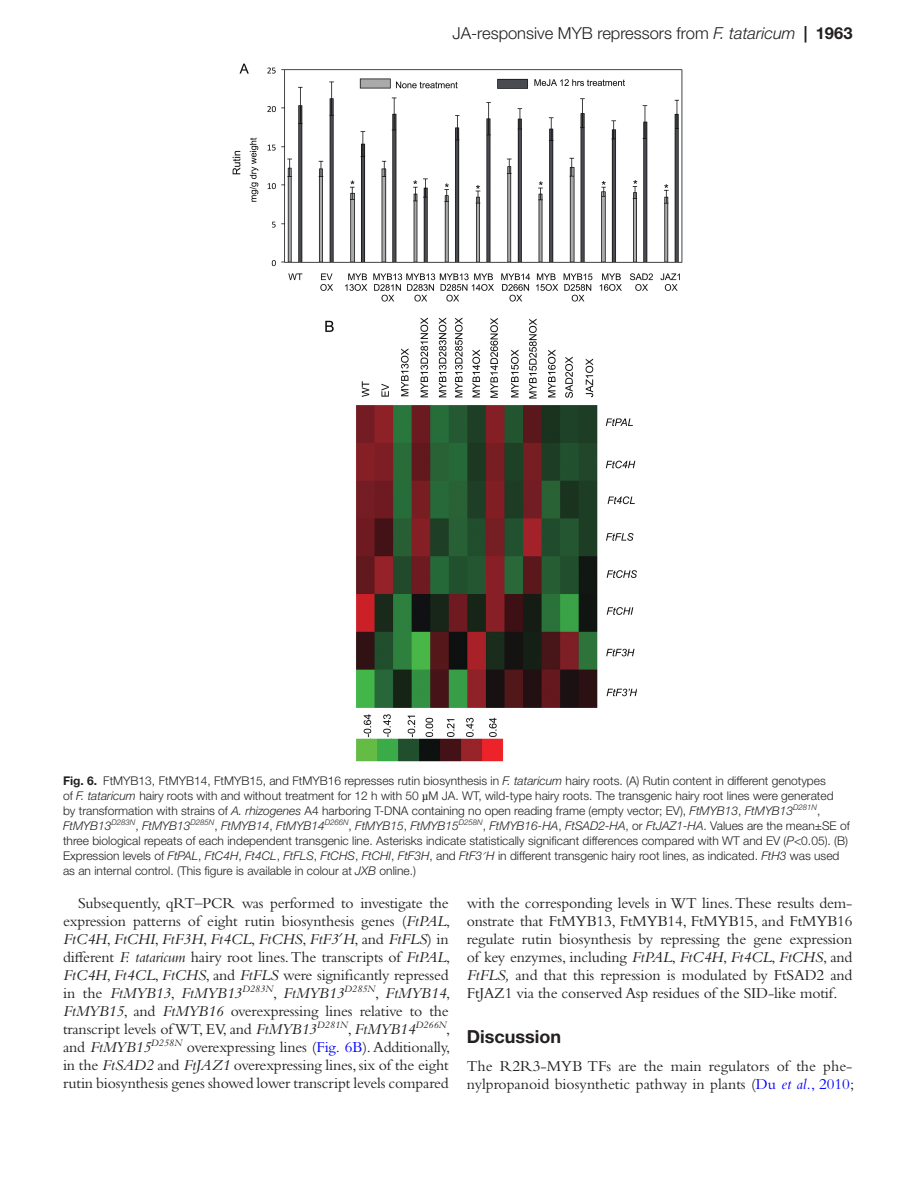
<style>
.page{position:relative;width:919px;height:1187px;background:#fff}
.page>*{position:absolute;margin:0;border:0;box-sizing:border-box;transform-origin:0 0}
.t1{font:700 18px "Helvetica Neue LT Std";color:#231f20}
.t2{font:300 16.5px "Helvetica Neue LT Std";color:#231f20}
.t3{font:15.75px/18px "Bembo Std";letter-spacing:-.01em;color:#231f20;text-align:justify}
.t4{font:300 12px/15px "Helvetica Neue LT Std";color:#231f20}
.s1{font-style:italic}
.s2{font-weight:700}
.s3{font-family:"Gandhari Unicode";font-weight:400}
.s4{font-family:"Gandhari Unicode";font-weight:400;font-style:italic}
.s5{font-family:"Gandhari Unicode"}
.s6{color:#00f}
.s7{font-style:italic;color:#00f}
</style>
<div class="page">
<img style="left:233px;top:63px;width:450px;height:698px">
<p class="t2" style="left:452px;top:23px;width:401px">JA-responsive MYB repressors from <span class="s1">F. tataricum</span> <span class="s2">| 1963</span></p>
<p class="t4" style="left:63px;top:773px;width:788px"><span class="s2">Fig. 6.</span> FtMYB13, FtMYB14, FtMYB15, and FtMYB16 represses rutin biosynthesis in <span class="s1">F. tataricum</span> hairy roots. (A) Rutin content in different genotypes<br>of <span class="s1">F. tataricum</span> hairy roots with and without treatment for 12 h with 50 <span class="s3">µ</span>M JA. WT, wild-type hairy roots. The transgenic hairy root lines were generated<br>by transformation with strains of <span class="s1">A. rhizogenes</span> A4 harboring T-DNA containing no open reading frame (empty vector; EV), <span class="s1">FtMYB13</span>, <span class="s1">FtMYB13</span><sup>D281N</sup>, <span class="s1">FtMYB13</span><sup>D283N</sup>, <span class="s1">FtMYB13</span><sup>D285N</sup>, <span class="s1">FtMYB14</span>, <span class="s1">FtMYB14</span><sup>D266N</sup>, <span class="s1">FtMYB15</span>, <span class="s1">FtMYB15</span><sup>D258N</sup>, <span class="s1">FtMYB16-HA</span>, <span class="s1">FtSAD2-HA</span>, or <span class="s1">FtJAZ1-HA</span>. Values are the mean±SE of three biological repeats of each independent transgenic line. Asterisks indicate statistically significant differences compared with WT and EV (<span class="s1">P</span>&lt;0.05). (B)<br>Expression levels of <span class="s1">FtPAL</span>, <span class="s1">FtC4H</span>, <span class="s1">Ft4CL</span>, <span class="s1">FtFLS</span>, <span class="s1">FtCHS</span>, <span class="s1">FtCHI</span>, <span class="s1">FtF3H</span>, and <span class="s1">FtF3</span><span class="s4">ʹ</span><span class="s1">H</span> in different transgenic hairy root lines, as indicated. <span class="s1">FtH3</span> was used as an internal control. (This figure is available in colour at <span class="s1">JXB</span> online.)</p>
<p class="t3" style="left:63px;top:894px;width:389px;text-indent:15px">Subsequently, qRT–PCR was performed to investigate the expression patterns of eight rutin biosynthesis genes (<span class="s1">FtPAL</span>, <span class="s1">FtC4H</span>, <span class="s1">FtCHI</span>, <span class="s1">FtF3H</span>, <span class="s1">Ft4CL</span>, <span class="s1">FtCHS</span>, <span class="s1">FtF3</span><span class="s5">ʹ</span><span class="s1">H</span>, and <span class="s1">FtFLS</span>) in different <span class="s1">F. tataricum</span> hairy root lines. The transcripts of <span class="s1">FtPAL</span>, <span class="s1">FtC4H</span>, <span class="s1">Ft4CL</span>, <span class="s1">FtCHS</span>, and <span class="s1">FtFLS</span> were significantly repressed in the <span class="s1">FtMYB13</span>, <span class="s1">FtMYB13</span><sup>D283N</sup>, <span class="s1">FtMYB13</span><sup>D285N</sup>, <span class="s1">FtMYB14</span>, <span class="s1">FtMYB15</span>, and <span class="s1">FtMYB16</span> overexpressing lines relative to the transcript levels of WT, EV, and <span class="s1">FtMYB13</span><sup>D281N</sup>, <span class="s1">FtMYB14</span><sup>D266N</sup>, and <span class="s1">FtMYB15</span><sup>D258N</sup> overexpressing lines (<span class="s6">Fig. 6B</span>). Additionally, in the <span class="s1">FtSAD2</span> and <span class="s1">FtJAZ1</span> overexpressing lines, six of the eight rutin biosynthesis genes showed lower transcript levels compared</p>
<p class="t3" style="left:466px;top:894px;width:387px">with the corresponding levels in WT lines. These results dem&shy;onstrate that FtMYB13, FtMYB14, FtMYB15, and FtMYB16 regulate rutin biosynthesis by repressing the gene expression of key enzymes, including <span class="s1">FtPAL</span>, <span class="s1">FtC4H</span>, <span class="s1">Ft4CL</span>, <span class="s1">FtCHS</span>, and <span class="s1">FtFLS,</span> and that this repression is modulated by FtSAD2 and FtJAZ1 via the conserved Asp residues of the SID-like motif.</p>
<p class="t1" style="left:466px;top:1025px;width:96px">Discussion</p>
<p class="t3" style="left:466px;top:1056px;width:389px">The R2R3-MYB TFs are the main regulators of the phe&shy;nylpropanoid biosynthetic pathway in plants (<span class="s6">Du</span> <span class="s7">et al.</span><span class="s6">, 2010</span>;</p>
</div>
